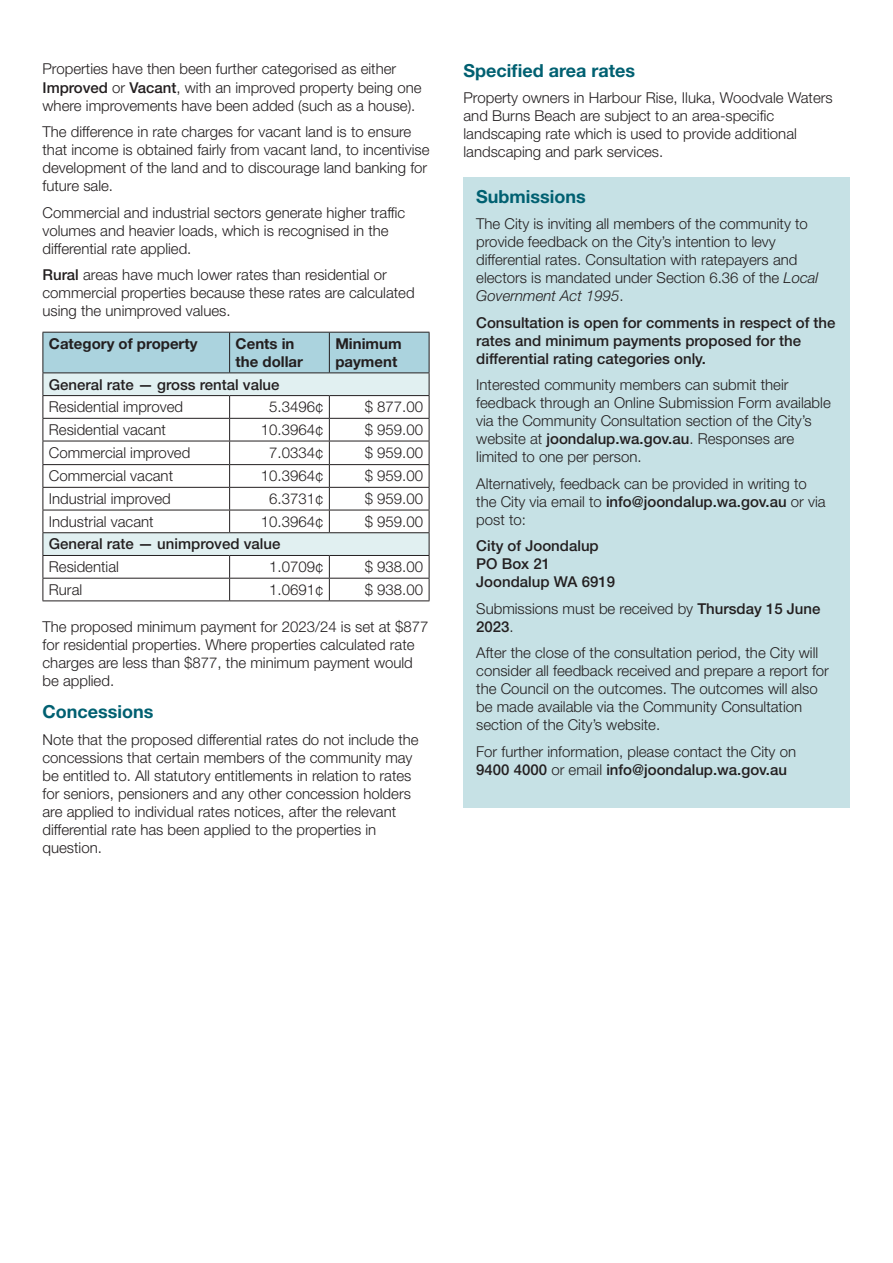
<style>
.page{position:relative;width:893px;height:1263px;background:#fff}
.page>*{position:absolute;margin:0;border:0;box-sizing:border-box;transform-origin:0 0}
.TEXT__Sub_Heading_A{font:700 18px "Helvetica Neue LT Std";color:#006071}
.TEXT__Body{font:300 15px/18px "Helvetica Neue LT Std";color:#231f20}
.TEXT__Body-2{font:500 15px/18px "Helvetica Neue LT Std";color:#231f20}
.TEXT__Body-3{font:700 15px/18px "Helvetica Neue LT Std";color:#231f20}
.s1{font-weight:500}
.s2{font-style:italic}
</style>
<div class="page">
<svg style="left:43px;top:332px;width:387px;height:268px"></svg>
<hr style="left:43px;top:600px;width:187px;height:1px;background:#231f20">
<hr style="left:230px;top:600px;width:99px;height:1px;background:#231f20">
<hr style="left:329px;top:600px;width:100px;height:1px;background:#231f20">
<div style="left:463px;top:177px;width:387px;height:631px;background:#c6e1e5"></div>
<p class="TEXT__Body" style="left:43px;top:60px;width:381px">Properties have then been further categorised as either<br><span class="s1">Improved</span> or <span class="s1">Vacant</span>, with an improved property being one where improvements have been added (such as a house).</p>
<p class="TEXT__Body" style="left:43px;top:122px;width:388px">The difference in rate charges for vacant land is to ensure that income is obtained fairly from vacant land, to incentivise development of the land and to discourage land banking for future sale.</p>
<p class="TEXT__Body" style="left:43px;top:203px;width:364px">Commercial and industrial sectors generate higher traffic volumes and heavier loads, which is recognised in the differential rate applied.</p>
<p class="TEXT__Body" style="left:43px;top:265px;width:374px"><span class="s1">Rural</span> areas have much lower rates than residential or commercial properties because these rates are calculated using the unimproved values.</p>
<p class="TEXT__Body-3" style="left:49px;top:334px;width:150px">Category of property</p>
<p class="TEXT__Body-3" style="left:236px;top:334px;width:69px">Cents in the dollar</p>
<p class="TEXT__Body-3" style="left:335px;top:334px;width:68px">Minimum payment</p>
<p class="TEXT__Body-2" style="left:49px;top:375px;width:232px">General rate — gross rental value</p>
<p class="TEXT__Body" style="left:49px;top:398px;width:136px">Residential improved</p>
<p class="TEXT__Body" style="left:269px;top:398px;width:56px">5.3496¢</p>
<p class="TEXT__Body" style="left:365px;top:398px;width:60px">$ 877.00</p>
<p class="TEXT__Body" style="left:49px;top:420px;width:118px">Residential vacant</p>
<p class="TEXT__Body" style="left:261px;top:420px;width:64px">10.3964¢</p>
<p class="TEXT__Body" style="left:365px;top:420px;width:60px">$ 959.00</p>
<p class="TEXT__Body" style="left:49px;top:443px;width:143px">Commercial improved</p>
<p class="TEXT__Body" style="left:269px;top:443px;width:56px">7.0334¢</p>
<p class="TEXT__Body" style="left:365px;top:443px;width:60px">$ 959.00</p>
<p class="TEXT__Body" style="left:49px;top:467px;width:126px">Commercial vacant</p>
<p class="TEXT__Body" style="left:261px;top:467px;width:64px">10.3964¢</p>
<p class="TEXT__Body" style="left:365px;top:467px;width:60px">$ 959.00</p>
<p class="TEXT__Body" style="left:49px;top:489px;width:123px">Industrial improved</p>
<p class="TEXT__Body" style="left:269px;top:489px;width:56px">6.3731¢</p>
<p class="TEXT__Body" style="left:365px;top:489px;width:60px">$ 959.00</p>
<p class="TEXT__Body" style="left:49px;top:512px;width:106px">Industrial vacant</p>
<p class="TEXT__Body" style="left:261px;top:512px;width:64px">10.3964¢</p>
<p class="TEXT__Body" style="left:365px;top:512px;width:60px">$ 959.00</p>
<p class="TEXT__Body-2" style="left:49px;top:535px;width:233px">General rate — unimproved value</p>
<p class="TEXT__Body" style="left:49px;top:557px;width:72px">Residential</p>
<p class="TEXT__Body" style="left:269px;top:557px;width:56px">1.0709¢</p>
<p class="TEXT__Body" style="left:365px;top:557px;width:60px">$ 938.00</p>
<p class="TEXT__Body" style="left:49px;top:580px;width:35px">Rural</p>
<p class="TEXT__Body" style="left:269px;top:580px;width:56px">1.0691¢</p>
<p class="TEXT__Body" style="left:365px;top:580px;width:60px">$ 938.00</p>
<p class="TEXT__Body" style="left:43px;top:617px;width:387px">The proposed minimum payment for 2023/24 is set at $877 for residential properties. Where properties calculated rate charges are less than $877, the minimum payment would be applied.</p>
<p class="TEXT__Sub_Heading_A" style="left:43px;top:700px;width:112px">Concessions</p>
<p class="TEXT__Body" style="left:43px;top:730px;width:378px">Note that the proposed differential rates do not include the concessions that certain members of the community may be entitled to. All statutory entitlements in relation to rates for seniors, pensioners and any other concession holders are applied to individual rates notices, after the relevant differential rate has been applied to the properties in question.</p>
<p class="TEXT__Sub_Heading_A" style="left:463px;top:59px;width:173px">Specified area rates</p>
<p class="TEXT__Body" style="left:463px;top:88px;width:371px">Property owners in Harbour Rise, Iluka, Woodvale Waters and Burns Beach are subject to an area-specific landscaping rate which is used to provide additional landscaping and park services.</p>
<p class="TEXT__Sub_Heading_A" style="left:476px;top:185px;width:111px">Submissions</p>
<p class="TEXT__Body" style="left:476px;top:215px;width:344px">The City is inviting all members of the community to provide feedback on the City’s intention to levy differential rates. Consultation with ratepayers and electors is mandated under Section 6.36 of the <span class="s2">Local Government Act 1995</span>.</p>
<p class="TEXT__Body-2" style="left:476px;top:313px;width:361px">Consultation is open for comments in respect of the rates and minimum payments proposed for the differential rating categories only.</p>
<p class="TEXT__Body" style="left:476px;top:376px;width:356px">Interested community members can submit their feedback through an Online Submission Form available via the Community Consultation section of the City’s website at <span class="s1">joondalup.wa.gov.au</span>. Responses are limited to one per person.</p>
<p class="TEXT__Body" style="left:476px;top:474px;width:351px">Alternatively, feedback can be provided in writing to the City via email to <span class="s1">info@joondalup.wa.gov.au</span> or via post to:</p>
<p class="TEXT__Body-2" style="left:476px;top:537px;width:124px">City of Joondalup</p>
<p class="TEXT__Body-2" style="left:476px;top:555px;width:75px">PO Box 21</p>
<p class="TEXT__Body-2" style="left:476px;top:573px;width:140px">Joondalup WA 6919</p>
<p class="TEXT__Body" style="left:476px;top:599px;width:346px">Submissions must be received by <span class="s1">Thursday 15 June<br>2023</span>.</p>
<p class="TEXT__Body" style="left:476px;top:644px;width:354px">After the close of the consultation period, the City will consider all feedback received and prepare a report for the Council on the outcomes. The outcomes will also be made available via the Community Consultation section of the City’s website.</p>
<p class="TEXT__Body" style="left:476px;top:742px;width:321px">For further information, please contact the City on<br><span class="s1">9400 4000</span> or email <span class="s1">info@joondalup.wa.gov.au</span></p>
</div>
